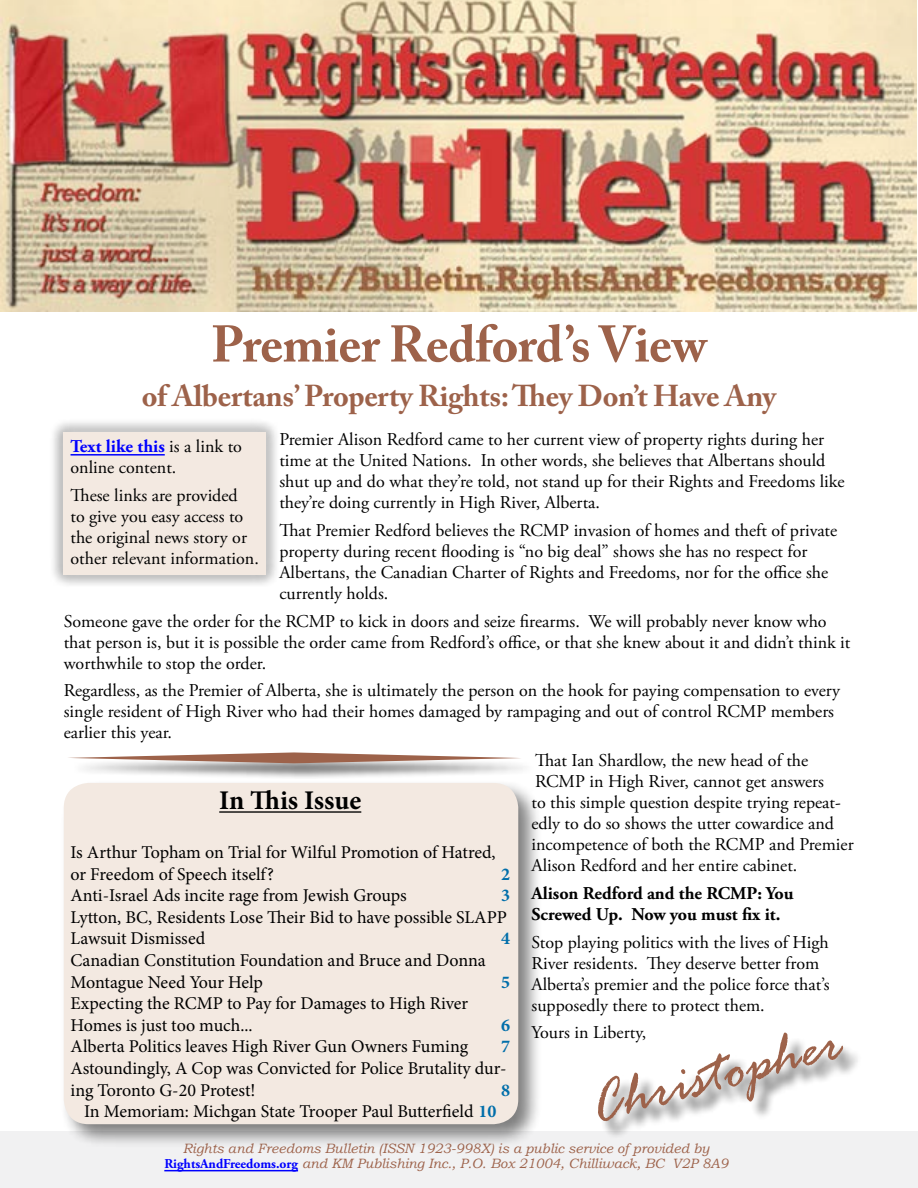
<style>
.page{position:relative;width:918px;height:1188px;background:#fff}
.page>*{position:absolute;margin:0;border:0;box-sizing:border-box;transform-origin:0 0}
.t1{font:italic 63px "Rage";color:#9d624a}
.t2{font:700 51px "Adobe Caslon Pro";letter-spacing:-.01em;color:#9d624a}
.t3{font:700 30px "Adobe Caslon Pro";letter-spacing:-.01em;color:#9d624a}
.t4{font:700 27px "Minion Pro";color:#000}
.t5{font:18px/21px "Adobe Garamond Pro";color:#000}
.t6{font:18px/21.6px "Minion Pro";letter-spacing:-.005em;color:#000}
.t7{font:700 18px/21px "Adobe Garamond Pro";color:#000}
.t8{font:700 18px "Minion Pro";color:#006eaa}
.t9{font:italic 13.5px/15px "Bookman Old Style";color:#9d624a;text-align:center}
.s1{font-weight:700;color:#00f}
.s2{font-weight:700;color:#006eaa}
.s3{font-family:"Adobe Garamond Pro";font-weight:700;font-style:normal;color:#00f}
</style>
<div class="page">
<div style="left:0;top:1131px;width:918px;height:57px;background:#f1f1f2"></div>
<hr style="left:164px;top:1170px;width:134px;height:1px;background:#00f">
<img style="left:1px;top:0;width:916px;height:311px">
<div style="left:601px;top:1035px;width:261px;height:104px;background:#000;opacity:.5"></div>
<div style="left:49px;top:417px;width:231px;height:171px;background:#fafafa"></div>
<div style="left:54px;top:422px;width:222px;height:162px;background:#fff;opacity:.75"></div>
<div style="left:64px;top:432px;width:202px;height:143px;background:#f3e9e1"></div>
<hr style="left:71px;top:454px;width:94px;height:2px;background:#00f">
<div style="left:60px;top:779px;width:483px;height:369px;background:#000;opacity:.5"></div>
<div style="left:64px;top:783px;width:454px;height:341px;background:#f3e9e1;border-radius:25px"></div>
<hr style="left:219px;top:811px;width:142px;height:2px;background:#000">
<div style="left:71px;top:755px;width:465px;height:24px;background:#000;opacity:.5"></div>
<svg style="left:68px;top:752px;width:454px;height:11px"></svg>
<h2 class="t2" style="left:211px;top:314px;width:497px">Premier Redford’s View</h2>
<h3 class="t3" style="left:142px;top:379px;width:636px">of Albertans’ Property Rights: They Don’t Have Any</h3>
<p class="t5" style="left:279px;top:429px;width:567px">Premier Alison Redford came to her current view of property rights during her time at the United Nations. In other words, she believes that Albertans should shut up and do what they’re told, not stand up for their Rights and Freedoms like they’re doing currently in High River, Alberta.</p>
<p class="t5" style="left:279px;top:520px;width:559px">That Premier Redford believes the RCMP invasion of homes and theft of private property during recent flooding is “no big deal” shows she has no respect for Albertans, the Canadian Charter of Rights and Freedoms, nor for the office she currently holds.</p>
<p class="t5" style="left:64px;top:611px;width:788px">Someone gave the order for the RCMP to kick in doors and seize firearms. We will probably never know who that person is, but it is possible the order came from Redford’s office, or that she knew about it and didn’t think it worthwhile to stop the order.</p>
<p class="t5" style="left:64px;top:681px;width:778px">Regardless, as the Premier of Alberta, she is ultimately the person on the hook for paying compensation to every single resident of High River who had their homes damaged by rampaging and out of control RCMP members earlier this year.</p>
<p class="t5" style="left:532px;top:751px;width:324px">That Ian Shardlow, the new head of the RCMP in High River, cannot get answers<br>to this simple question despite trying repeat&shy;edly to do so shows the utter cowardice and incompetence of both the RCMP and Premier Alison Redford and her entire cabinet.</p>
<p class="t7" style="left:532px;top:883px;width:263px">Alison Redford and the RCMP: You<br>Screwed Up. Now you must fix it.</p>
<p class="t5" style="left:532px;top:932px;width:300px">Stop playing politics with the lives of High River residents. They deserve better from Alberta’s premier and the police force that’s supposedly there to protect them.</p>
<p class="t5" style="left:532px;top:1023px;width:116px">Yours in Liberty,</p>
<p class="t5" style="left:71px;top:436px;width:173px"><span class="s1">Text like this</span> is a link to online content.</p>
<p class="t5" style="left:71px;top:485px;width:190px">These links are provided<br>to give you easy access to the original news story or other relevant information.</p>
<h3 class="t4" style="left:219px;top:782px;width:144px">In This Issue</h3>
<p class="t6" style="left:71px;top:841px;width:427px">Is Arthur Topham on Trial for Wilful Promotion of Hatred, or Freedom of Speech itself?</p>
<p class="t8" style="left:501px;top:861px;width:10px">2</p>
<p class="t6" style="left:71px;top:885px;width:338px">Anti-Israel Ads incite rage from Jewish Groups</p>
<p class="t8" style="left:501px;top:883px;width:10px">3</p>
<p class="t6" style="left:71px;top:906px;width:438px">Lytton, BC, Residents Lose Their Bid to have possible SLAPP<br>Lawsuit Dismissed</p>
<p class="t8" style="left:501px;top:926px;width:10px">4</p>
<p class="t6" style="left:71px;top:949px;width:417px">Canadian Constitution Foundation and Bruce and Donna<br>Montague Need Your Help</p>
<p class="t8" style="left:501px;top:969px;width:10px">5</p>
<p class="t6" style="left:71px;top:993px;width:399px">Expecting the RCMP to Pay for Damages to High River<br>Homes is just too much...</p>
<p class="t8" style="left:501px;top:1012px;width:10px">6</p>
<h1 class="t1" style="left:581px;top:1074px;width:261px;rotate:-15deg">Christopher</h1>
<p class="t6" style="left:71px;top:1036px;width:399px">Alberta Politics leaves High River Gun Owners Fuming</p>
<p class="t8" style="left:501px;top:1034px;width:10px">7</p>
<p class="t6" style="left:71px;top:1057px;width:437px">Astoundingly, A Cop was Convicted for Police Brutality dur&shy;ing Toronto G-20 Protest!</p>
<p class="t8" style="left:501px;top:1077px;width:10px">8</p>
<p class="t6" style="left:84px;top:1101px;width:414px">In Memoriam: Michgan State Trooper Paul Butterfield <span class="s2">10</span></p>
<p class="t9" style="left:164px;top:1140px;width:565px">Rights and Freedoms Bulletin (ISSN 1923-998X) is a public service of provided by<br><span class="s3">RightsAndFreedoms.org</span> and KM Publishing Inc., P.O. Box 21004, Chilliwack, BC V2P 8A9</p>
</div>
